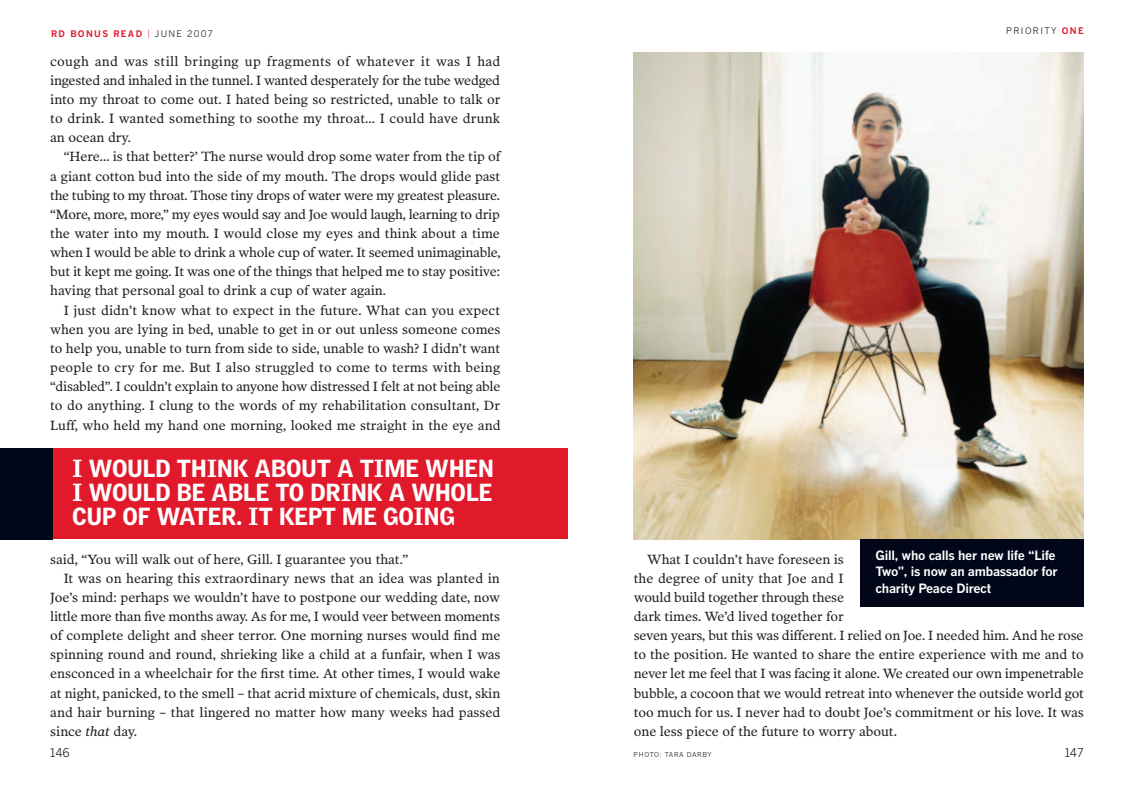
<style>
.page{position:relative;width:1134px;height:785px;background:#fff}
.page>*{position:absolute;margin:0;border:0;box-sizing:border-box;transform-origin:0 0}
.t1{font:900 24px/24px "Griffith Gothic";color:#fff;text-align:justify}
.t2{font:13.5px/19.2px "Poynter OS Text Two L";color:#231f20;text-align:justify}
.t3{font:700 12.75px/16.5px "Benton Gothic";letter-spacing:-.02em;color:#fff}
.t4{font:12px "Benton Gothic";color:#231f20}
.t5{font:700 9px "Benton Gothic";letter-spacing:.15em;color:#e0192b}
.t6{font:9px "Benton Gothic";letter-spacing:.15em;color:#231f20}
.t7{font:6.75px "Benton Gothic";letter-spacing:.085em;color:#231f20}
.s1{font-weight:300;font-size:11.25px}
.s2{font-weight:400;color:#231f20}
.s3{font-style:italic}
.s4{font-weight:700;color:#e0192b}
</style>
<div class="page">
<div style="left:53px;top:448px;width:515px;height:91px;background:#e0192b"></div>
<div style="left:0;top:448px;width:53px;height:91px;background:#010719"></div>
<img style="left:634px;top:52px;width:450px;height:487px">
<div style="left:860px;top:539px;width:224px;height:67px;background:#010719"></div>
<p class="t5" style="left:51px;top:29px;width:163px">RD BONUS READ <span class="s1">I</span> <span class="s2">JUNE 2007</span></p>
<p class="t2" style="left:50px;top:51px;width:452px">cough and was still bringing up fragments of whatever it was I had ingested and inhaled in the tunnel. I wanted desperately for the tube wedged into my throat to come out. I hated being so restricted, unable to talk or to drink. I wanted something to soothe my throat… I could have drunk an ocean dry.</p>
<p class="t2" style="left:50px;top:147px;width:452px;text-indent:14px">“Here… is that better?’ The nurse would drop some water from the tip of a giant cotton bud into the side of my mouth. The drops would glide past the tubing to my throat. Those tiny drops of water were my greatest pleasure. “More, more, more,” my eyes would say and Joe would laugh, learning to drip the water into my mouth. I would close my eyes and think about a time when I would be able to drink a whole cup of water. It seemed unimaginable, but it kept me going. It was one of the things that helped me to stay positive: having that personal goal to drink a cup of water again.</p>
<p class="t2" style="left:50px;top:300px;width:452px;text-indent:14px">I just didn’t know what to expect in the future. What can you expect when you are lying in bed, unable to get in or out unless someone comes to help you, unable to turn from side to side, unable to wash? I didn’t want people to cry for me. But I also struggled to come to terms with being “disabled”. I couldn’t explain to anyone how distressed I felt at not being able to do anything. I clung to the words of my rehabilitation consultant, Dr Luff, who held my hand one morning, looked me straight in the eye and</p>
<h1 class="t1" style="left:72px;top:456px;width:423px">I WOULD THINK ABOUT A TIME WHEN I WOULD BE ABLE TO DRINK A WHOLE CUP OF WATER. IT KEPT ME GOING</h1>
<p class="t2" style="left:50px;top:549px;width:360px">said, “You will walk out of here, Gill. I guarantee you that.”</p>
<p class="t2" style="left:64px;top:568px;width:438px">It was on hearing this extraordinary news that an idea was planted in</p>
<p class="t2" style="left:50px;top:587px;width:452px">Joe’s mind: perhaps we wouldn’t have to postpone our wedding date, now</p>
<p class="t2" style="left:50px;top:606px;width:451px">little more than five months away. As for me, I would veer between moments</p>
<p class="t2" style="left:50px;top:625px;width:452px">of complete delight and sheer terror. One morning nurses would find me</p>
<p class="t2" style="left:50px;top:644px;width:452px">spinning round and round, shrieking like a child at a funfair, when I was</p>
<p class="t2" style="left:50px;top:663px;width:452px">ensconced in a wheelchair for the first time. At other times, I would wake</p>
<p class="t2" style="left:50px;top:682px;width:452px">at night, panicked, to the smell – that acrid mixture of chemicals, dust, skin</p>
<p class="t2" style="left:50px;top:702px;width:452px">and hair burning – that lingered no matter how many weeks had passed</p>
<p class="t2" style="left:50px;top:721px;width:88px">since <span class="s3">that</span> day.</p>
<p class="t6" style="left:1006px;top:26px;width:79px">PRIORITY <span class="s4">ONE</span></p>
<p class="t3" style="left:875px;top:547px;width:184px">Gill, who calls her new life “Life<br>Two”, is now an ambassador for charity Peace Direct</p>
<p class="t2" style="left:634px;top:549px;width:452px;text-align:left;text-indent:14px">What I couldn’t have foreseen is<br>the degree of unity that Joe and I<br>would build together through these<br>dark times. We’d lived together for<br>seven years, but this was different. I relied on Joe. I needed him. And he rose to the position. He wanted to share the entire experience with me and to never let me feel that I was facing it alone. We created our own impenetrable bubble, a cocoon that we would retreat into whenever the outside world got too much for us. I never had to doubt Joe’s commitment or his love. It was one less piece of the future to worry about.</p>
<p class="t4" style="left:50px;top:745px;width:21px">146</p>
<p class="t4" style="left:1065px;top:745px;width:20px">147</p>
<p class="t7" style="left:634px;top:750px;width:80px">PHOTO: TARA DARBY</p>
</div>
